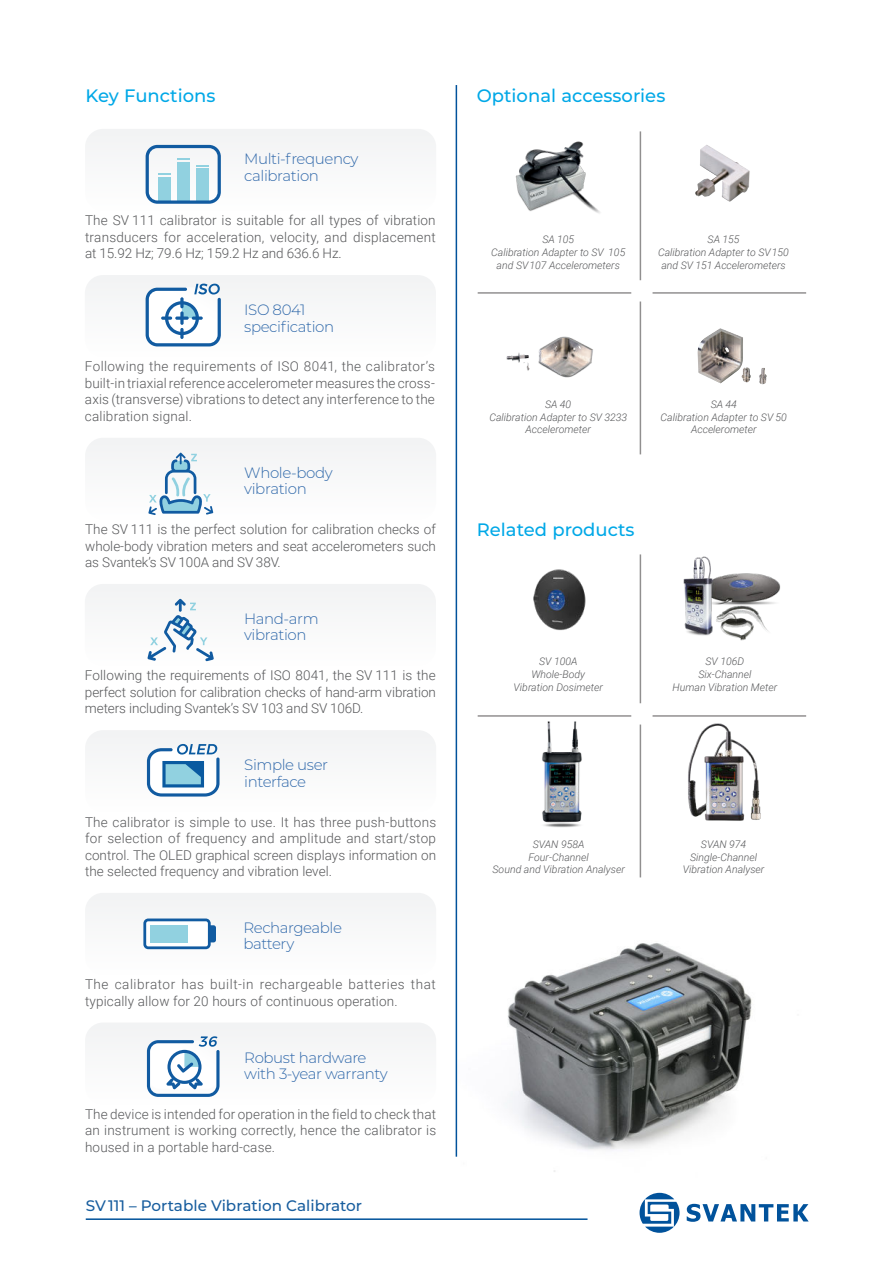
<style>
.page{position:relative;width:893px;height:1263px;background:#fff}
.page>*{position:absolute;margin:0;border:0;box-sizing:border-box;transform-origin:0 0}
.t1{font:500 18px "Montserrat";color:#00a8e7}
.t2{font:500 15.15px "Montserrat";color:#175d9e}
.t3{font:300 15px/16.5px "Montserrat";letter-spacing:-.025em;color:#2f68aa}
.t4{font:300 13.5px/16.5px "Roboto";letter-spacing:.01em;color:#57585a;text-align:justify}
.t5{font:300 13.5px/16.5px "Roboto";letter-spacing:.03em;color:#57585a}
.t6{font:italic 300 10.5px/12.6px "Roboto";color:#57585a;text-align:center}
</style>
<div class="page">
<img style="left:457px;top:918px;width:295px;height:254px">
<hr style="left:456px;top:85px;width:1px;height:1072px;background:#01529b">
<div style="left:85px;top:730px;width:351px;height:82px;background:#f2f3f4;border-radius:18px"></div>
<svg style="left:147px;top:744px;width:73px;height:52px"></svg>
<div style="left:85px;top:1022px;width:351px;height:82px;background:#f2f3f4;border-radius:18px"></div>
<svg style="left:147px;top:1036px;width:73px;height:61px"></svg>
<div style="left:85px;top:438px;width:351px;height:82px;background:#f2f3f4;border-radius:18px"></div>
<svg style="left:148px;top:453px;width:65px;height:62px"></svg>
<div style="left:85px;top:893px;width:351px;height:82px;background:#f2f3f4;border-radius:18px"></div>
<svg style="left:143px;top:918px;width:73px;height:31px"></svg>
<div style="left:85px;top:129px;width:351px;height:82px;background:#f2f3f4;border-radius:18px"></div>
<svg style="left:146px;top:145px;width:75px;height:59px"></svg>
<img style="left:683px;top:556px;width:98px;height:85px">
<img style="left:533px;top:569px;width:53px;height:62px">
<img style="left:542px;top:721px;width:40px;height:107px">
<img style="left:688px;top:723px;width:73px;height:98px">
<img style="left:695px;top:145px;width:55px;height:57px">
<hr style="left:478px;top:292px;width:153px;height:2px;background:#231f20">
<hr style="left:652px;top:292px;width:154px;height:2px;background:#231f20">
<hr style="left:478px;top:715px;width:153px;height:2px;background:#231f20">
<hr style="left:652px;top:715px;width:154px;height:2px;background:#231f20">
<hr style="left:640px;top:301px;width:1px;height:153px;background:#231f20">
<hr style="left:640px;top:131px;width:1px;height:149px;background:#231f20">
<hr style="left:640px;top:724px;width:1px;height:153px;background:#231f20">
<hr style="left:640px;top:554px;width:1px;height:149px;background:#231f20">
<img style="left:506px;top:336px;width:87px;height:42px">
<img style="left:698px;top:328px;width:65px;height:55px">
<div style="left:85px;top:275px;width:351px;height:82px;background:#f2f3f4;border-radius:18px"></div>
<svg style="left:146px;top:284px;width:75px;height:62px"></svg>
<img style="left:515px;top:141px;width:85px;height:72px">
<div style="left:85px;top:584px;width:351px;height:82px;background:#f2f3f4;border-radius:18px"></div>
<svg style="left:148px;top:599px;width:66px;height:62px"></svg>
<svg style="left:640px;top:1193px;width:39px;height:40px"></svg>
<svg style="left:687px;top:1204px;width:122px;height:18px"></svg>
<hr style="left:86px;top:1218px;width:501px;height:2px;background:#01529b">
<h1 class="t1" style="left:85px;top:87px;width:131px">Key Functions</h1>
<h1 class="t1" style="left:477px;top:87px;width:190px">Optional accessories</h1>
<p class="t3" style="left:244px;top:152px;width:116px">Multi-frequency calibration</p>
<p class="t4" style="left:85px;top:212px;width:352px">The SV 111 calibrator is suitable for all types of vibration transducers for acceleration, velocity, and displacement at 15.92 Hz; 79.6 Hz; 159.2 Hz and 636.6 Hz.</p>
<p class="t3" style="left:244px;top:303px;width:92px">ISO 8041 specification</p>
<p class="t4" style="left:85px;top:358px;width:352px">Following the requirements of ISO 8041, the calibrator’s built-in triaxial reference accelerometer measures the cross&shy;axis (transverse) vibrations to detect any interference to the calibration signal.</p>
<p class="t3" style="left:244px;top:465px;width:90px">Whole-body vibration</p>
<p class="t4" style="left:85px;top:521px;width:352px">The SV 111 is the perfect solution for calibration checks of whole-body vibration meters and seat accelerometers such as Svantek’s SV 100A and SV 38V.</p>
<p class="t3" style="left:244px;top:612px;width:76px">Hand-arm vibration</p>
<p class="t4" style="left:85px;top:667px;width:352px">Following the requirements of ISO 8041, the SV 111 is the perfect solution for calibration checks of hand-arm vibration meters including Svantek’s SV 103 and SV 106D.</p>
<p class="t3" style="left:244px;top:758px;width:85px">Simple user interface</p>
<p class="t4" style="left:85px;top:813px;width:353px">The calibrator is simple to use. It has three push-buttons for selection of frequency and amplitude and start/stop control. The OLED graphical screen displays information on the selected frequency and vibration level.</p>
<p class="t3" style="left:243px;top:920px;width:100px">Rechargeable battery</p>
<p class="t5" style="left:85px;top:976px;width:352px">The calibrator has built-in rechargeable batteries that typically allow for 20 hours of continuous operation.</p>
<p class="t3" style="left:244px;top:1050px;width:145px">Robust hardware with 3-year warranty</p>
<p class="t4" style="left:85px;top:1105px;width:353px">The device is intended for operation in the field to check that an instrument is working correctly, hence the calibrator is housed in a portable hard-case.</p>
<p class="t2" style="left:86px;top:1198px;width:278px">SV 111 – Portable Vibration Calibrator</p>
<p class="t6" style="left:491px;top:233px;width:136px">SA 105<br>Calibration Adapter to SV 105 and SV 107 Accelerometers</p>
<p class="t6" style="left:658px;top:233px;width:132px">SA 155<br>Calibration Adapter to SV 150 and SV 151 Accelerometers</p>
<p class="t6" style="left:489px;top:397px;width:139px">SA 40<br>Calibration Adapter to SV 3233<br>Accelerometer</p>
<p class="t6" style="left:661px;top:397px;width:128px">SA 44<br>Calibration Adapter to SV 50<br>Accelerometer</p>
<h1 class="t1" style="left:477px;top:521px;width:159px">Related products</h1>
<p class="t6" style="left:514px;top:656px;width:91px">SV 100A<br>Whole-Body<br>Vibration Dosimeter</p>
<p class="t6" style="left:673px;top:656px;width:106px">SV 106D<br>Six-Channel<br>Human Vibration Meter</p>
<p class="t6" style="left:492px;top:839px;width:134px">SVAN 958A<br>Four-Channel<br>Sound and Vibration Analyser</p>
<p class="t6" style="left:683px;top:839px;width:83px">SVAN 974<br>Single-Channel<br>Vibration Analyser</p>
</div>
